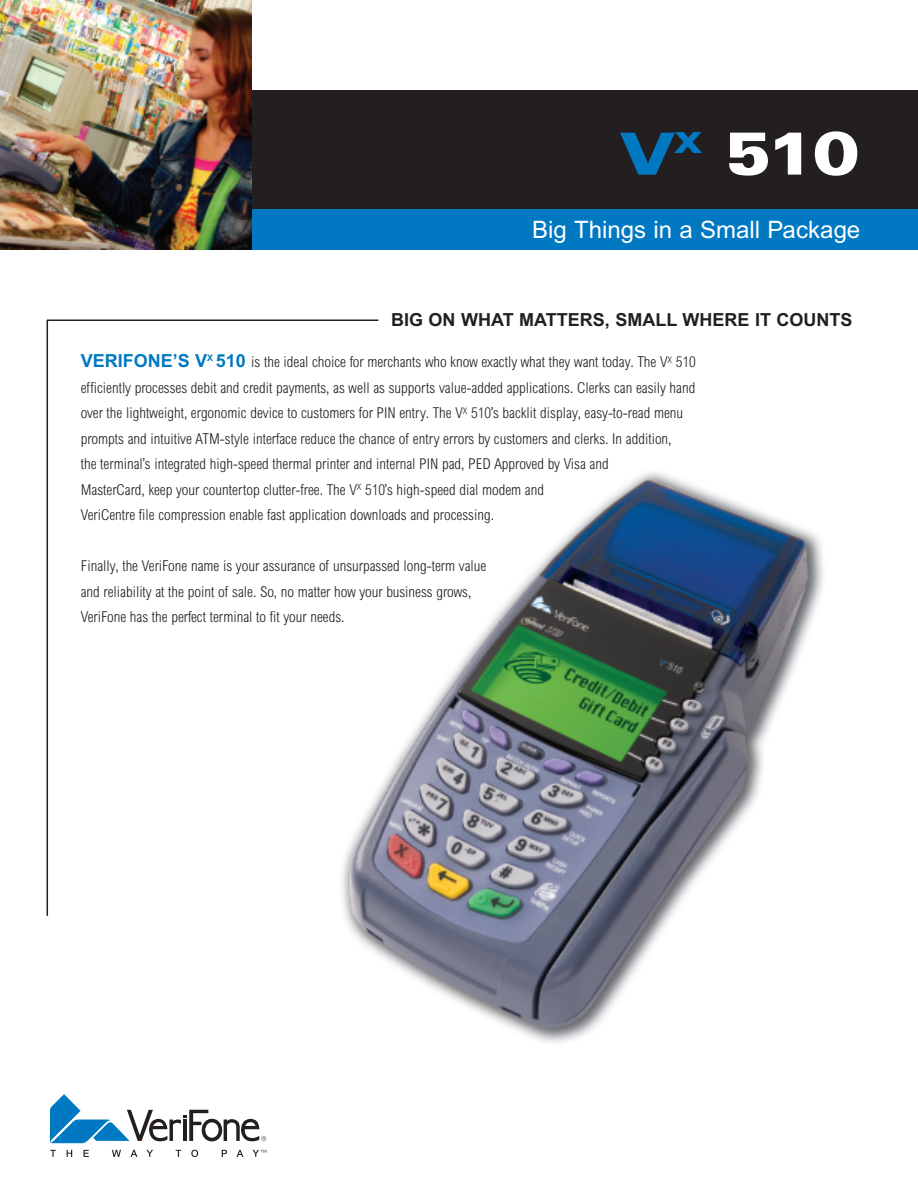
<style>
.page{position:relative;width:918px;height:1188px;background:#fff}
.page>*{position:absolute;margin:0;border:0;box-sizing:border-box;transform-origin:0 0}
.t1{font:900 63px "Universal";color:#fff}
.t2{font:24px "Arial";color:#fff}
.t3{font:700 18px "Arial";color:#231f20}
.t4{font:300 condensed 15px/25.5px "Arial";color:#231f20}
.s1{color:#0079c2}
.s2{font-weight:700;font-stretch:normal;font-size:18px;color:#0079c2}
</style>
<div class="page">
<img style="left:342px;top:472px;width:481px;height:571px">
<div style="left:0;top:90px;width:918px;height:121px;background:#231f20"></div>
<div style="left:0;top:209px;width:918px;height:40px;background:#0079c2"></div>
<img style="left:0;top:0;width:252px;height:249px">
<svg style="left:50px;top:1150px;width:6px;height:7px"></svg>
<svg style="left:67px;top:1150px;width:5px;height:7px"></svg>
<svg style="left:84px;top:1150px;width:5px;height:7px"></svg>
<svg style="left:112px;top:1150px;width:9px;height:7px"></svg>
<svg style="left:131px;top:1150px;width:6px;height:7px"></svg>
<svg style="left:146px;top:1150px;width:7px;height:7px"></svg>
<svg style="left:176px;top:1150px;width:5px;height:7px"></svg>
<svg style="left:191px;top:1150px;width:7px;height:7px"></svg>
<svg style="left:222px;top:1150px;width:5px;height:7px"></svg>
<svg style="left:237px;top:1150px;width:6px;height:7px"></svg>
<svg style="left:253px;top:1150px;width:13px;height:7px"></svg>
<svg style="left:50px;top:1094px;width:216px;height:49px"></svg>
<hr style="left:47px;top:320px;width:1px;height:596px;background:#231f20">
<hr style="left:47px;top:319px;width:331px;height:2px;background:#231f20">
<h1 class="t1" style="left:620px;top:117px;width:239px"><span class="s1">V</span><sup>X</sup> 510</h1>
<h2 class="t2" style="left:532px;top:220px;width:330px">Big Things in a Small Package</h2>
<p class="t3" style="left:391px;top:309px;width:463px">BIG ON WHAT MATTERS, SMALL WHERE IT COUNTS</p>
<p class="t4" style="left:81px;top:351px;width:616px"><span class="s2">VERIFONE’S V</span><sup>X</sup> <span class="s2">510</span> is the ideal choice for merchants who know exactly what they want today. The V<sup>X</sup> 510 efficiently processes debit and credit payments, as well as supports value-added applications. Clerks can easily hand over the lightweight, ergonomic device to customers for PIN entry. The V<sup>X</sup> 510’s backlit display, easy-to-read menu prompts and intuitive ATM-style interface reduce the chance of entry errors by customers and clerks. In addition,<br>the terminal’s integrated high-speed thermal printer and internal PIN pad, PED Approved by Visa and<br>MasterCard, keep your countertop clutter-free. The V<sup>X</sup> 510’s high-speed dial modem and<br>VeriCentre file compression enable fast application downloads and processing.</p>
<p class="t4" style="left:81px;top:555px;width:407px">Finally, the VeriFone name is your assurance of unsurpassed long-term value and reliability at the point of sale. So, no matter how your business grows,<br>VeriFone has the perfect terminal to fit your needs.</p>
</div>
